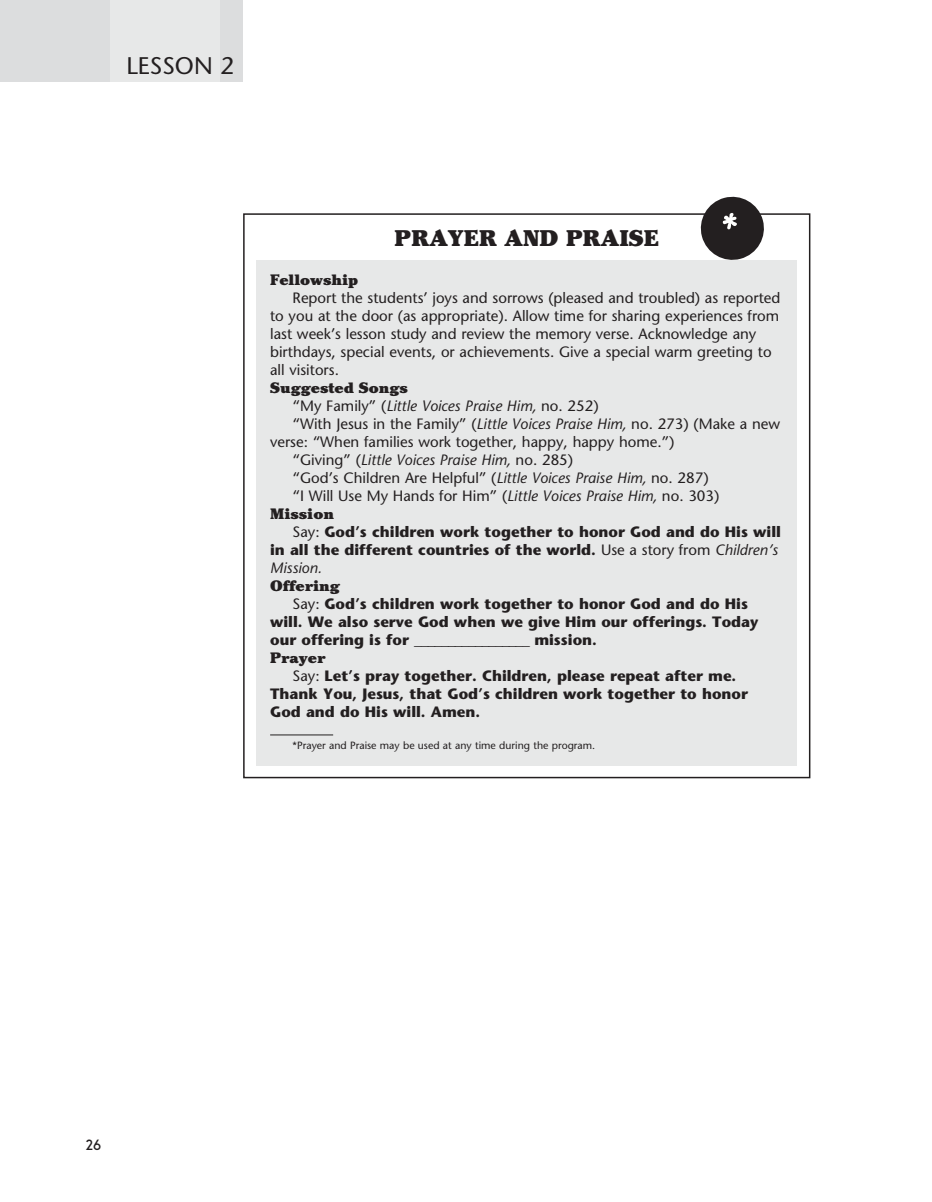
<style>
.page{position:relative;width:932px;height:1202px;background:#fff}
.page>*{position:absolute;margin:0;border:0;box-sizing:border-box;transform-origin:0 0}
.t1{font:24px "Stone Sans";color:#231f20}
.Readiness{font:900 22.5px "Cheltenham";color:#231f20}
.t2{font:15px/18px "Stone Sans";color:#231f20}
.t3{font:700 15px/18px "Stone Sans";color:#231f20}
.t4{font:italic 15px "Stone Sans";color:#231f20}
.P_P_Breaker{font:900 15px "Cheltenham";color:#231f20}
.t5{font:700 15px "New Garden";color:#231f20}
.Footnotes{font:10.5px "Stone Sans";color:#231f20}
.s1{font-style:normal}
.s2{font-style:italic}
.s3{font-weight:400}
.s4{font-weight:400;font-style:italic}
</style>
<div class="page">
<div style="left:243px;top:213px;width:567px;height:565px;border:2px solid #231f20"></div>
<div style="left:256px;top:260px;width:540px;height:505px;background:#e7e8e8"></div>
<hr style="left:270px;top:734px;width:63px;height:1px;background:#231f20">
<div style="left:0;top:0;width:110px;height:81px;background:#dcddde"></div>
<div style="left:110px;top:0;width:111px;height:81px;background:#e7e8e8"></div>
<div style="left:221px;top:0;width:22px;height:81px;background:#dcddde"></div>
<svg style="left:697px;top:196px;width:70px;height:64px"></svg>
<p class="t1" style="left:126px;top:51px;width:109px">LESSON 2</p>
<p class="Readiness" style="left:394px;top:225px;width:266px">PRAYER AND PRAISE</p>
<p class="P_P_Breaker" style="left:270px;top:271px;width:90px">Fellowship</p>
<p class="t2" style="left:270px;top:289px;width:511px;text-indent:22px">Report the students’ joys and sorrows (pleased and troubled) as reported to you at the door (as appropriate). Allow time for sharing experiences from last week’s lesson study and review the memory verse. Acknowledge any birthdays, special events, or achievements. Give a special warm greeting to all visitors.</p>
<p class="P_P_Breaker" style="left:270px;top:379px;width:139px">Suggested Songs</p>
<p class="t4" style="left:292px;top:397px;width:307px"><span class="s1">“My Family” (</span>Little Voices Praise Him, <span class="s1">no. 252)</span></p>
<p class="t2" style="left:270px;top:415px;width:511px;text-indent:22px">“With Jesus in the Family” (<span class="s2">Little Voices Praise Him,</span> no. 273) (Make a new verse: “When families work together, happy, happy home.”)</p>
<p class="t4" style="left:292px;top:451px;width:282px"><span class="s1">“Giving” (</span>Little Voices Praise Him, <span class="s1">no. 285)</span></p>
<p class="t2" style="left:292px;top:469px;width:417px">“God’s Children Are Helpful” (<span class="s2">Little Voices Praise Him,</span> no. 287)</p>
<p class="t2" style="left:292px;top:487px;width:428px">“I Will Use My Hands for Him” (<span class="s2">Little Voices Praise Him,</span> no. 303)</p>
<p class="P_P_Breaker" style="left:270px;top:505px;width:65px">Mission</p>
<p class="t3" style="left:270px;top:523px;width:512px;text-indent:22px"><span class="s3">Say:</span> God’s children work together to honor God and do His will in all the different countries of the world. <span class="s3">Use a story from</span> <span class="s4">Children’s<br>Mission.</span></p>
<p class="P_P_Breaker" style="left:270px;top:577px;width:71px">Offering</p>
<p class="t3" style="left:270px;top:595px;width:490px;text-indent:22px"><span class="s3">Say:</span> God’s children work together to honor God and do His will. We also serve God when we give Him our offerings. Today our offering is for _________________ mission.</p>
<p class="P_P_Breaker" style="left:270px;top:649px;width:57px">Prayer</p>
<p class="t3" style="left:270px;top:667px;width:479px;text-indent:22px"><span class="s3">Say:</span> Let’s pray together. Children, please repeat after me.<br>Thank You, Jesus, that God’s children work together to honor<br>God and do His will. Amen.</p>
<p class="Footnotes" style="left:292px;top:739px;width:304px">*Prayer and Praise may be used at any time during the program.</p>
<p class="t5" style="left:86px;top:1136px;width:17px">26</p>
</div>
